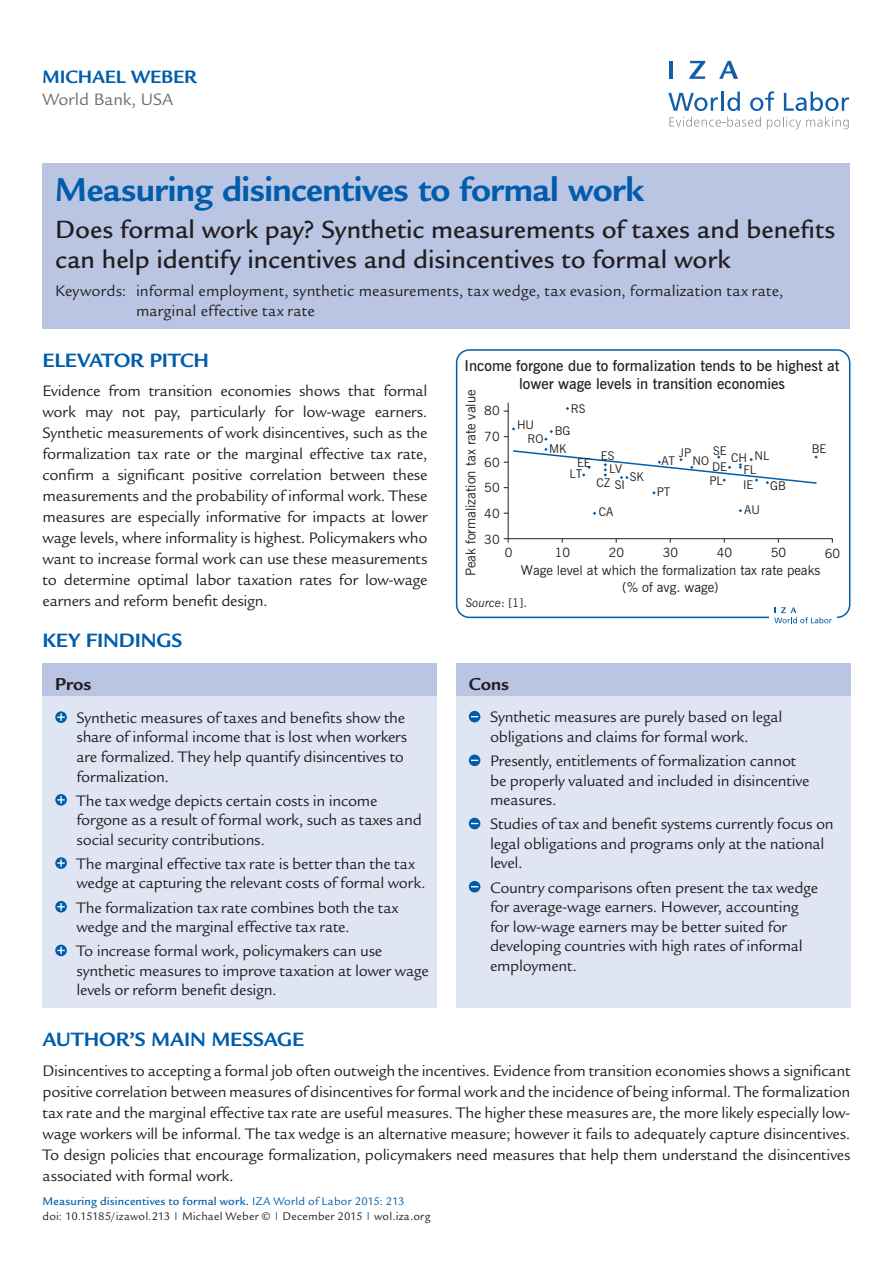
<style>
.page{position:relative;width:893px;height:1263px;background:#fff}
.page>*{position:absolute;margin:0;border:0;box-sizing:border-box;transform-origin:0 0}
.t1{font:700 36px "Legacy Sans Std";letter-spacing:-.015em;color:#015dab}
.t2{font:500 27px/30px "Legacy Sans Std";color:#231f20}
.t3{font:700 21px "Legacy Sans Std";letter-spacing:-.01em;color:#015dab}
.t4{font:700 19.5px "Legacy Sans Std";letter-spacing:-.01em;color:#015dab}
.t5{font:700 18.75px "Legacy Sans Std";letter-spacing:-.005em;color:#231f20}
.t6{font:18px "Legacy Sans Std";letter-spacing:-.005em;color:#6c6d70}
.t7{font:16.5px/19.5px "Legacy Sans Std";letter-spacing:-.015em;color:#231f20}
.t8{font:16.5px/19.5px "Legacy Sans Std";letter-spacing:.005em;color:#231f20}
.t9{font:600 15px/18px "News Gothic BT";color:#231f20;text-align:center}
.t10{font:13.5px/16.5px "News Gothic BT";color:#231f20;text-align:center}
.t11{font:12.75px/25.7px "News Gothic BT";color:#231f20;text-align:justify}
.t12{font:12px/15px "Legacy Sans Std";letter-spacing:.015em;color:#231f20}
.t13{font:12px "News Gothic BT";color:#231f20}
.t14{font:italic 12px "News Gothic BT";color:#231f20}
.s1{font-style:normal}
.s2{font-weight:500;color:#015dab}
.s3{color:#015dab}
</style>
<div class="page">
<svg style="left:668px;top:93px;width:50px;height:18px"></svg>
<hr style="left:721px;top:92px;width:3px;height:19px;background:#125eaa">
<svg style="left:727px;top:92px;width:13px;height:19px"></svg>
<svg style="left:750px;top:91px;width:24px;height:20px"></svg>
<svg style="left:784px;top:92px;width:65px;height:19px"></svg>
<svg style="left:669px;top:117px;width:92px;height:10px"></svg>
<svg style="left:767px;top:117px;width:82px;height:12px"></svg>
<hr style="left:669px;top:61px;width:4px;height:18px;background:#125eaa">
<svg style="left:689px;top:61px;width:16px;height:18px"></svg>
<svg style="left:719px;top:61px;width:19px;height:18px"></svg>
<div style="left:456px;top:666px;width:394px;height:341px;background:#e0e5f3"></div>
<div style="left:43px;top:666px;width:394px;height:341px;background:#e0e5f3"></div>
<div style="left:43px;top:664px;width:394px;height:32px;background:#b9c5e3"></div>
<div style="left:456px;top:664px;width:394px;height:32px;background:#b9c5e3"></div>
<svg style="left:55px;top:711px;width:12px;height:12px"></svg>
<svg style="left:57px;top:713px;width:8px;height:8px"></svg>
<svg style="left:55px;top:794px;width:12px;height:12px"></svg>
<svg style="left:57px;top:796px;width:8px;height:7px"></svg>
<svg style="left:55px;top:857px;width:12px;height:12px"></svg>
<svg style="left:57px;top:859px;width:8px;height:8px"></svg>
<svg style="left:55px;top:901px;width:12px;height:11px"></svg>
<svg style="left:57px;top:903px;width:8px;height:7px"></svg>
<svg style="left:55px;top:945px;width:12px;height:11px"></svg>
<svg style="left:57px;top:947px;width:8px;height:7px"></svg>
<svg style="left:469px;top:711px;width:11px;height:11px"></svg>
<svg style="left:469px;top:754px;width:11px;height:12px"></svg>
<svg style="left:469px;top:818px;width:11px;height:11px"></svg>
<svg style="left:469px;top:881px;width:11px;height:11px"></svg>
<div style="left:43px;top:163px;width:807px;height:166px;background:#b9c5e3"></div>
<svg style="left:456px;top:349px;width:394px;height:270px"></svg>
<svg style="left:504px;top:402px;width:329px;height:141px"></svg>
<div style="left:769px;top:602px;width:68px;height:27px;background:#fff"></div>
<svg style="left:774px;top:607px;width:58px;height:16px"></svg>
<p class="t4" style="left:43px;top:66px;width:156px">Michael Weber</p>
<p class="t6" style="left:43px;top:89px;width:132px">World Bank, USA</p>
<h1 class="t1" style="left:55px;top:169px;width:590px">Measuring disincentives to formal work</h1>
<h2 class="t2" style="left:55px;top:214px;width:782px">Does formal work pay? Synthetic measurements of taxes and benefits can help identify incentives and disincentives to formal work</h2>
<p class="t8" style="left:136px;top:282px;width:649px;text-indent:-81px">Keywords: informal employment, synthetic measurements, tax wedge, tax evasion, formalization tax rate, marginal effective tax rate</p>
<p class="t3" style="left:43px;top:348px;width:152px">ELEVATOR PI TCH</p>
<p class="t7" style="left:43px;top:381px;width:387px;line-height:21px;text-align:justify">Evidence from transition economies shows that formal work may not pay, particularly for low-wage earners.<br>Synthetic measurements of work disincentives, such as the formalization tax rate or the marginal effective tax rate, confirm a significant positive correlation between these measurements and the probability of informal work. These measures are especially informative for impacts at lower wage levels, where informality is highest. Policymakers who want to increase formal work can use these measurements to determine optimal labor taxation rates for low-wage earners and reform benefit design.</p>
<p class="t3" style="left:43px;top:628px;width:141px">KEY FINDINGS</p>
<p class="t5" style="left:55px;top:673px;width:38px">Pros</p>
<p class="t7" style="left:77px;top:708px;width:332px">Synthetic measures of taxes and benefits show the share of informal income that is lost when workers are formalized. They help quantify disincentives to formalization.</p>
<p class="t7" style="left:77px;top:791px;width:347px">The tax wedge depicts certain costs in income forgone as a result of formal work, such as taxes and social security contributions.</p>
<p class="t7" style="left:77px;top:854px;width:351px">The marginal effective tax rate is better than the tax wedge at capturing the relevant costs of formal work.</p>
<p class="t7" style="left:77px;top:898px;width:323px">The formalization tax rate combines both the tax wedge and the marginal effective tax rate.</p>
<p class="t7" style="left:77px;top:941px;width:354px">To increase formal work, policymakers can use synthetic measures to improve taxation at lower wage levels or reform benefit design.</p>
<p class="t9" style="left:465px;top:357px;width:376px">Income forgone due to formalization tends to be highest at lower wage levels in transition economies</p>
<p class="t10" style="left:462px;top:576px;width:188px;rotate:-90deg">Peak formalization tax rate value</p>
<p class="t13" style="left:571px;top:401px;width:16px">RS</p>
<p class="t11" style="left:484px;top:398px;width:17px">80<br>70<br>60<br>50<br>40<br>30</p>
<p class="t13" style="left:517px;top:417px;width:19px">HU</p>
<p class="t13" style="left:555px;top:423px;width:17px">BG</p>
<p class="t13" style="left:528px;top:431px;width:17px">RO</p>
<p class="t13" style="left:549px;top:441px;width:19px">MK</p>
<p class="t13" style="left:812px;top:442px;width:16px">BE</p>
<p class="t13" style="left:713px;top:443px;width:15px">SE</p>
<p class="t13" style="left:679px;top:445px;width:14px">JP</p>
<p class="t13" style="left:601px;top:449px;width:15px">ES</p>
<p class="t13" style="left:755px;top:449px;width:16px">NL</p>
<p class="t13" style="left:731px;top:450px;width:17px">CH</p>
<p class="t13" style="left:743px;top:477px;width:12px">IE</p>
<p class="t13" style="left:770px;top:478px;width:17px">GB</p>
<p class="t13" style="left:661px;top:453px;width:15px">AT</p>
<p class="t13" style="left:692px;top:454px;width:18px">NO</p>
<p class="t13" style="left:577px;top:456px;width:15px">EE</p>
<p class="t13" style="left:712px;top:459px;width:17px">DE</p>
<p class="t13" style="left:609px;top:462px;width:15px">LV</p>
<p class="t13" style="left:743px;top:462px;width:14px">FL</p>
<p class="t13" style="left:570px;top:467px;width:14px">LT</p>
<p class="t13" style="left:630px;top:469px;width:16px">SK</p>
<p class="t13" style="left:709px;top:474px;width:15px">PL</p>
<p class="t13" style="left:597px;top:475px;width:15px">CZ</p>
<p class="t13" style="left:615px;top:478px;width:12px">SI</p>
<p class="t13" style="left:657px;top:485px;width:15px">PT</p>
<p class="t13" style="left:744px;top:502px;width:17px">AU</p>
<p class="t13" style="left:599px;top:504px;width:16px">CA</p>
<p class="t11" style="left:717px;top:540px;width:17px">40</p>
<p class="t11" style="left:771px;top:540px;width:17px">50</p>
<p class="t11" style="left:825px;top:540px;width:17px">60</p>
<p class="t11" style="left:505px;top:540px;width:9px">0</p>
<p class="t11" style="left:555px;top:540px;width:17px">10</p>
<p class="t11" style="left:609px;top:540px;width:17px">20</p>
<p class="t11" style="left:663px;top:540px;width:17px">30</p>
<p class="t10" style="left:521px;top:562px;width:301px">Wage level at which the formalization tax rate peaks (% of avg. wage)</p>
<p class="t14" style="left:465px;top:596px;width:63px">Source<span class="s1">: [1].</span></p>
<p class="t5" style="left:469px;top:673px;width:42px">Cons</p>
<p class="t7" style="left:490px;top:708px;width:294px">Synthetic measures are purely based on legal obligations and claims for formal work.</p>
<p class="t7" style="left:490px;top:751px;width:321px">Presently, entitlements of formalization cannot be properly valuated and included in disincentive measures.</p>
<p class="t7" style="left:490px;top:814px;width:345px">Studies of tax and benefit systems currently focus on legal obligations and programs only at the national level.</p>
<p class="t7" style="left:490px;top:878px;width:329px">Country comparisons often present the tax wedge for average-wage earners. However, accounting for low-wage earners may be better suited for developing countries with high rates of informal employment.</p>
<p class="t3" style="left:43px;top:1028px;width:261px">AUTHOR’S MAI N MESSAGE</p>
<p class="t7" style="left:43px;top:1060px;width:809px;line-height:21px;text-align:justify">Disincentives to accepting a formal job often outweigh the incentives. Evidence from transition economies shows a significant positive correlation between measures of disincentives for formal work and the incidence of being informal. The formalization tax rate and the marginal effective tax rate are useful measures. The higher these measures are, the more likely especially low&shy;wage workers will be informal. The tax wedge is an alternative measure; however it fails to adequately capture disincentives.<br>To design policies that encourage formalization, policymakers need measures that help them understand the disincentives associated with formal work.</p>
<p class="t12" style="left:43px;top:1193px;width:389px"><span class="s2">Measuring disincentives to formal work.</span> <span class="s3">IZA World of Labor 2015: 213<br></span>doi: 10.15185/izawol.213 <sup>|</sup> Michael Weber © <sup>|</sup> December 2015 <sup>|</sup> wol.iza.org</p>
</div>
